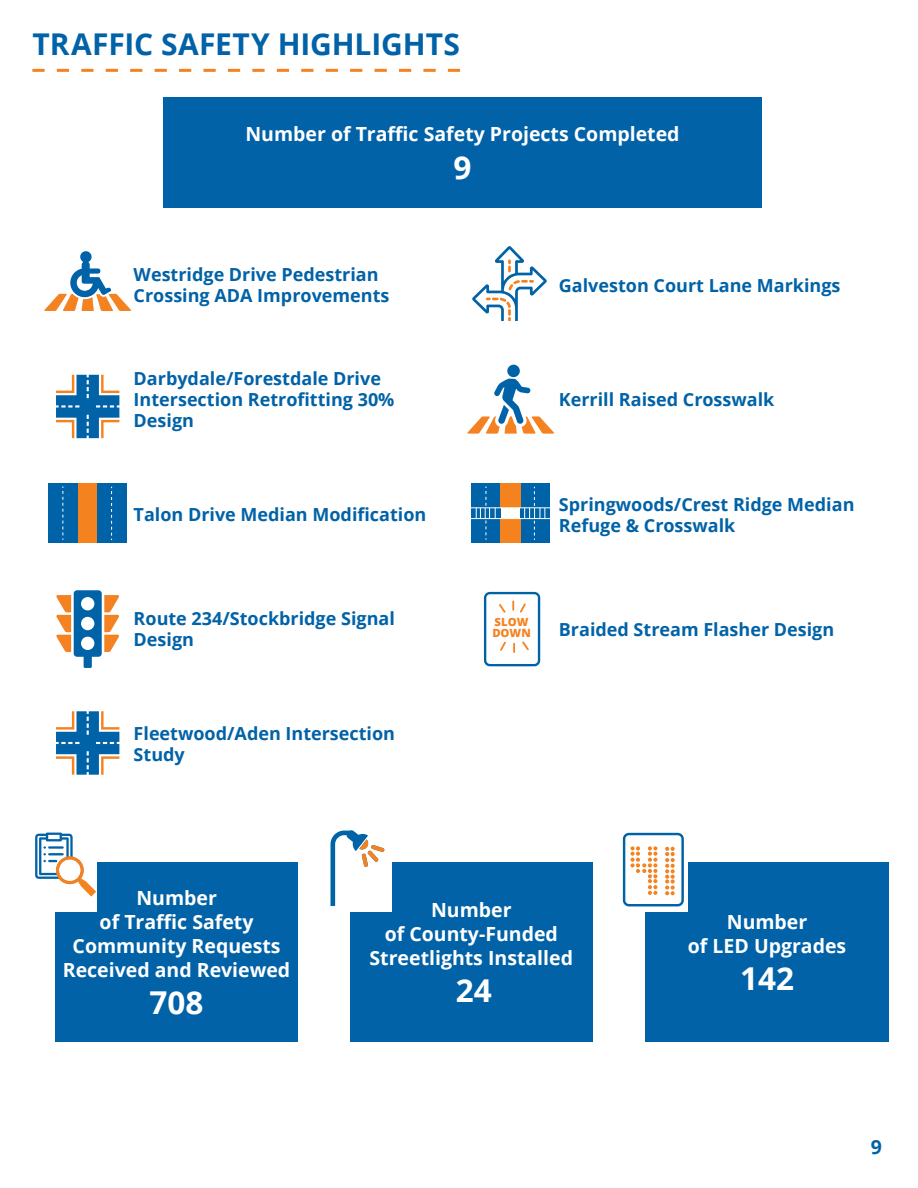
<style>
.page{position:relative;width:918px;height:1188px;background:#fff}
.page>*{position:absolute;margin:0;border:0;box-sizing:border-box;transform-origin:0 0}
.White_Section_Text{font:700 31.5px "Open Sans";color:#fff}
._1-New_Project_Header{font:700 30px "Open Sans";letter-spacing:-.005em;color:#0162a7}
.White_Section_Text-2{font:700 19.5px/24px "Open Sans";color:#fff;text-align:center}
.Budget_Green_Bold{font:700 19.5px "Open Sans";color:#0162a7}
.Blue_Bold_Project_Text{font:700 18px/21px "Open Sans";color:#0162a7}
.t1{font:800 11.25px/11.1px "Open Sans";color:#f58220}
</style>
<div class="page">
<svg style="left:32px;top:69px;width:428px;height:3px"></svg>
<svg style="left:472px;top:246px;width:75px;height:75px"></svg>
<div style="left:55px;top:863px;width:243px;height:179px;background:#0162a7"></div>
<div style="left:29px;top:824px;width:68px;height:88px;background:#fff"></div>
<svg style="left:35px;top:833px;width:61px;height:63px"></svg>
<div style="left:350px;top:863px;width:243px;height:179px;background:#0162a7"></div>
<div style="left:324px;top:824px;width:68px;height:88px;background:#fff"></div>
<svg style="left:331px;top:830px;width:54px;height:76px"></svg>
<div style="left:646px;top:863px;width:243px;height:179px;background:#0162a7"></div>
<div style="left:620px;top:824px;width:68px;height:88px;background:#fff"></div>
<div style="left:623px;top:833px;width:61px;height:73px;border:2px solid #0063a7;border-radius:5px"></div>
<svg style="left:630px;top:846px;width:27px;height:49px"></svg>
<svg style="left:665px;top:847px;width:10px;height:48px"></svg>
<div style="left:163px;top:97px;width:599px;height:110px;background:#0162a7"></div>
<div style="left:48px;top:483px;width:31px;height:60px;background:#0063a7"></div>
<div style="left:96px;top:483px;width:31px;height:60px;background:#0063a7"></div>
<div style="left:78px;top:483px;width:18px;height:60px;background:#f4821f"></div>
<svg style="left:63px;top:486px;width:1px;height:54px"></svg>
<svg style="left:111px;top:487px;width:1px;height:53px"></svg>
<div style="left:484px;top:592px;width:56px;height:74px;border:2px solid #0063a7;border-radius:5px"></div>
<svg style="left:500px;top:641px;width:15px;height:11px"></svg>
<svg style="left:522px;top:641px;width:7px;height:10px"></svg>
<svg style="left:499px;top:601px;width:27px;height:12px"></svg>
<svg style="left:467px;top:379px;width:87px;height:55px"></svg>
<svg style="left:507px;top:364px;width:13px;height:14px"></svg>
<svg style="left:56px;top:590px;width:63px;height:78px"></svg>
<svg style="left:56px;top:711px;width:63px;height:64px"></svg>
<svg style="left:56px;top:375px;width:63px;height:63px"></svg>
<svg style="left:44px;top:251px;width:87px;height:60px"></svg>
<div style="left:472px;top:483px;width:28px;height:60px;background:#0063a7"></div>
<div style="left:521px;top:483px;width:29px;height:60px;background:#0063a7"></div>
<div style="left:500px;top:483px;width:21px;height:25px;background:#f4821f"></div>
<div style="left:500px;top:519px;width:21px;height:24px;background:#f4821f"></div>
<hr style="left:470px;top:508px;width:81px;height:1px;background:#fff">
<hr style="left:471px;top:518px;width:80px;height:1px;background:#fff">
<svg style="left:476px;top:487px;width:20px;height:53px"></svg>
<svg style="left:524px;top:487px;width:22px;height:53px"></svg>
<p class="_1-New_Project_Header" style="left:32px;top:23px;width:429px">TRAFFIC SAFETY HIGHLIGHTS</p>
<p class="White_Section_Text-2" style="left:245px;top:122px;width:436px">Number of Traffic Safety Projects Completed</p>
<p class="White_Section_Text" style="left:454px;top:145px;width:19px">9</p>
<p class="Blue_Bold_Project_Text" style="left:134px;top:264px;width:257px">Westridge Drive Pedestrian<br>Crossing ADA Improvements</p>
<p class="Blue_Bold_Project_Text" style="left:559px;top:274px;width:283px">Galveston Court Lane Markings</p>
<p class="Blue_Bold_Project_Text" style="left:134px;top:368px;width:262px">Darbydale/Forestdale Drive<br>Intersection Retrofitting 30%<br>Design</p>
<p class="Blue_Bold_Project_Text" style="left:559px;top:389px;width:217px">Kerrill Raised Crosswalk</p>
<p class="Blue_Bold_Project_Text" style="left:134px;top:504px;width:294px">Talon Drive Median Modification</p>
<p class="Blue_Bold_Project_Text" style="left:559px;top:493px;width:297px">Springwoods/Crest Ridge Median<br>Refuge &amp; Crosswalk</p>
<p class="Blue_Bold_Project_Text" style="left:134px;top:608px;width:263px">Route 234/Stockbridge Signal<br>Design</p>
<p class="Blue_Bold_Project_Text" style="left:559px;top:619px;width:277px">Braided Stream Flasher Design</p>
<p class="t1" style="left:492px;top:616px;width:40px">SLOW<br>DOWN</p>
<p class="Blue_Bold_Project_Text" style="left:134px;top:723px;width:263px">Fleetwood/Aden Intersection<br>Study</p>
<p class="White_Section_Text-2" style="left:63px;top:885px;width:229px">Number<br>of Traffic Safety<br>Community Requests<br>Received and Reviewed</p>
<p class="White_Section_Text" style="left:150px;top:981px;width:55px">708</p>
<p class="White_Section_Text-2" style="left:370px;top:897px;width:205px">Number<br>of County-Funded<br>Streetlights Installed</p>
<p class="White_Section_Text" style="left:456px;top:969px;width:37px">24</p>
<p class="White_Section_Text-2" style="left:688px;top:909px;width:160px">Number<br>of LED Upgrades</p>
<p class="White_Section_Text" style="left:740px;top:957px;width:55px">142</p>
<p class="Budget_Green_Bold" style="left:871px;top:1134px;width:13px">9</p>
</div>
